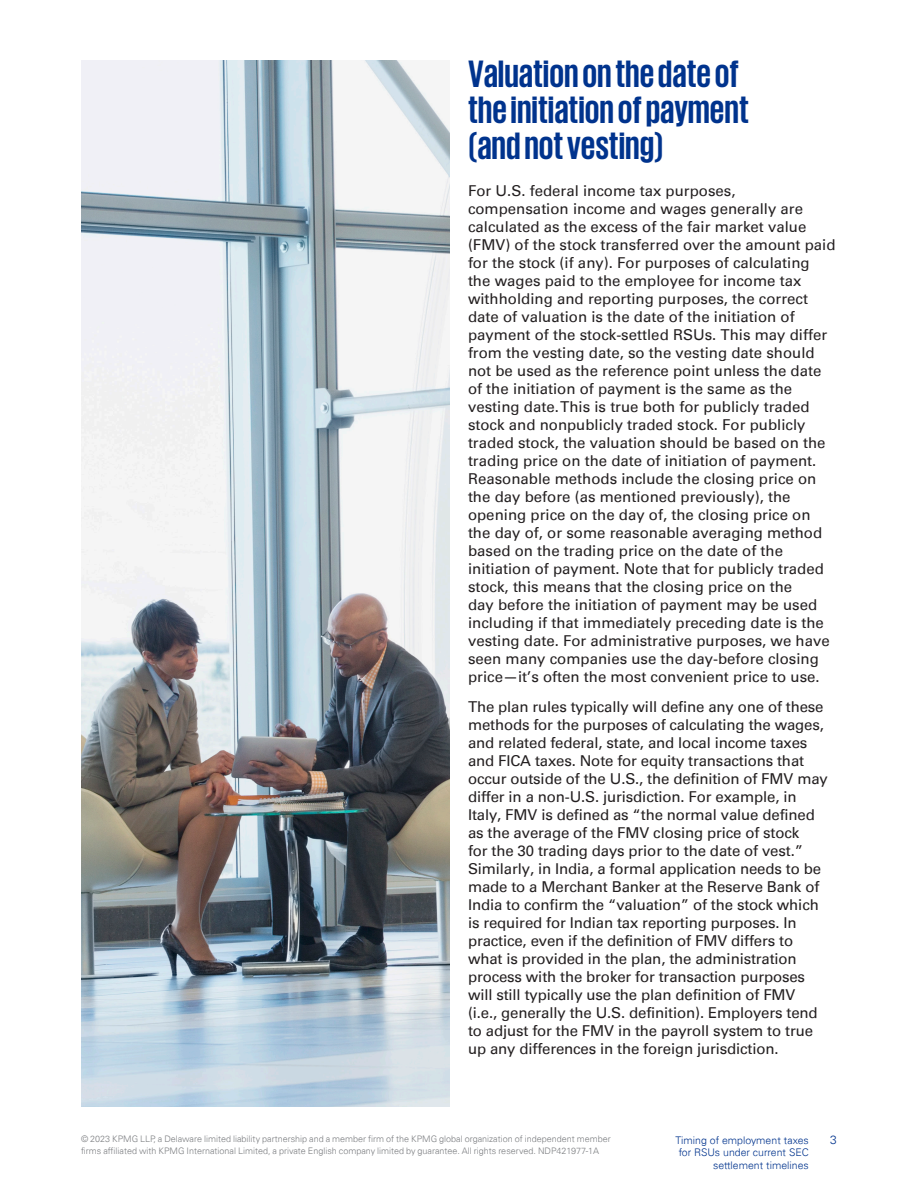
<style>
.page{position:relative;width:918px;height:1188px;background:#fff}
.page>*{position:absolute;margin:0;border:0;box-sizing:border-box;transform-origin:0 0}
.t1{font:700 39px/36px "KPMG";color:#00338d}
.t2{font:15px/18px "Univers 55 Roman";color:#231f20}
.t3{font:300 12px "Univers 45";color:#00338d}
.t4{font:300 10.5px/12.6px "Univers 45";color:#00338d;text-align:right}
.t5{font:300 9px/12px "Univers 45";color:#7c7e81}
</style>
<div class="page">
<img style="left:81px;top:60px;width:369px;height:1047px">
<h1 class="t1" style="left:468px;top:54px;width:282px">Valuation on the date of theinitiation of payment (andnotvesting)</h1>
<p class="t2" style="left:468px;top:181px;width:369px">For U.S. federal income tax purposes, compensation income and wages generally are calculated as the excess of the fair market value (FMV) of the stock transferred over the amount paid for the stock (if any). For purposes of calculating the wages paid to the employee for income tax withholding and reporting purposes, the correct date of valuation is the date of the initiation of payment of the stock-settled RSUs. This may differ from the vesting date, so the vesting date should not be used as the reference point unless the date of the initiation of payment is the same as the vesting date. This is true both for publicly traded stock and nonpublicly traded stock. For publicly traded stock, the valuation should be based on the trading price on the date of initiation of payment.<br>Reasonable methods include the closing price on the day before (as mentioned previously), the opening price on the day of, the closing price on the day of, or some reasonable averaging method based on the trading price on the date of the initiation of payment. Note that for publicly traded stock, this means that the closing price on the<br>day before the initiation of payment may be used including if that immediately preceding date is the vesting date. For administrative purposes, we have seen many companies use the day-before closing price—it’s often the most convenient price to use.</p>
<p class="t2" style="left:468px;top:697px;width:361px">The plan rules typically will define any one of these methods for the purposes of calculating the wages, and related federal, state, and local income taxes and FICA taxes. Note for equity transactions that occur outside of the U.S., the definition of FMV may differ in a non-U.S. jurisdiction. For example, in Italy, FMV is defined as “the normal value defined as the average of the FMV closing price of stock<br>for the 30 trading days prior to the date of vest.” Similarly, in India, a formal application needs to be made to a Merchant Banker at the Reserve Bank of India to confirm the “valuation” of the stock which is required for Indian tax reporting purposes. In practice, even if the definition of FMV differs to what is provided in the plan, the administration process with the broker for transaction purposes will still typically use the plan definition of FMV (i.e., generally the U.S. definition). Employers tend to adjust for the FMV in the payroll system to true up any differences in the foreign jurisdiction.</p>
<p class="t5" style="left:81px;top:1133px;width:531px">© 2023 KPMG LLP, a Delaware limited liability partnership and a member firm of the KPMG global organization of independent member firms affiliated with KPMG International Limited, a private English company limited by guarantee. All rights reserved. NDP421977-1A</p>
<p class="t4" style="left:675px;top:1134px;width:135px">Timing of employment taxes</p>
<p class="t3" style="left:830px;top:1132px;width:8px">3</p>
<p class="t4" style="left:679px;top:1146px;width:132px">for RSUs under current SEC settlement timelines</p>
</div>
